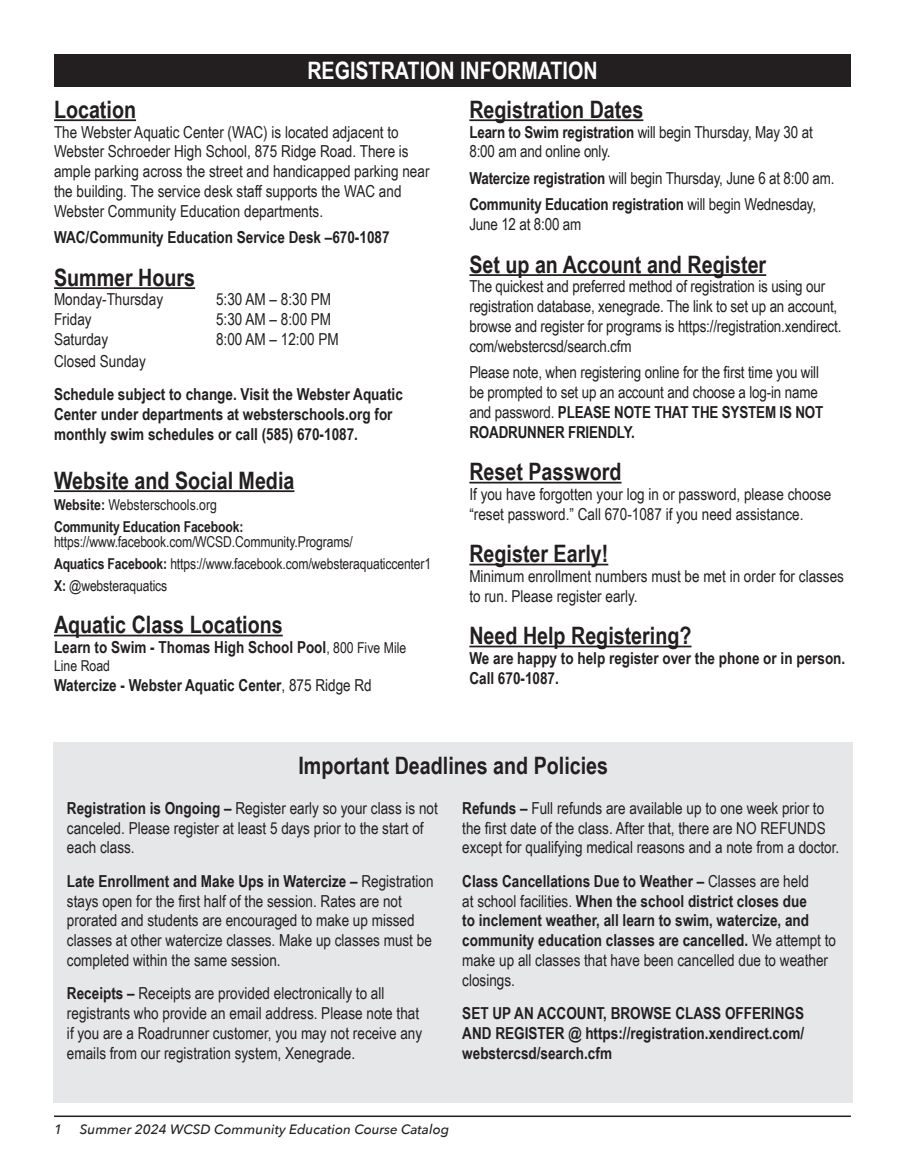
<style>
.page{position:relative;width:905px;height:1175px;background:#fff}
.page>*{position:absolute;margin:0;border:0;box-sizing:border-box;transform-origin:0 0}
.registration_heading{font:700 24px "Arial Narrow";color:#231f20}
.class_heading{font:700 24px "Arial Narrow";color:#231f20}
.class_heading-2{font:700 24px "Arial Narrow";color:#fff}
.Paragraph_Style_1{font:16.5px/19.8px "Arial Narrow";color:#231f20}
.Body_text{font:16.5px/19.8px "Arial Narrow";color:#231f20}
.Body_text-2{font:700 16.5px/19.8px "Arial Narrow";color:#231f20}
.Paragraph_Style_1-2{font:700 16.5px/19.8px "Arial Narrow";color:#231f20}
.registration_heading-2{font:15px/15px "Arial Narrow";letter-spacing:-.01em;color:#231f20}
.Body_text-3{font:15px "Arial Narrow";color:#231f20}
.t1{font:italic 500 13.5px "Avenir Next";color:#231f20}
.s1{font-weight:700}
.s2{font-weight:400;font-size:15px}
.s3{font-weight:400}
</style>
<div class="page">
<hr style="left:54px;top:1115px;width:796px;height:2px;background:#231f20">
<hr style="left:54px;top:119px;width:82px;height:2px;background:#231f20">
<hr style="left:54px;top:287px;width:141px;height:2px;background:#231f20">
<hr style="left:54px;top:490px;width:240px;height:2px;background:#231f20">
<hr style="left:54px;top:634px;width:229px;height:2px;background:#231f20">
<hr style="left:469px;top:119px;width:174px;height:2px;background:#231f20">
<hr style="left:469px;top:274px;width:297px;height:2px;background:#231f20">
<hr style="left:469px;top:482px;width:152px;height:1px;background:#231f20">
<hr style="left:469px;top:563px;width:139px;height:2px;background:#231f20">
<hr style="left:469px;top:645px;width:222px;height:2px;background:#231f20">
<div style="left:53px;top:742px;width:800px;height:360px;background:#e6e7e9"></div>
<div style="left:54px;top:54px;width:796px;height:32px;background:#231f20"></div>
<p class="class_heading-2" style="left:307px;top:52px;width:292px">REGISTRATION INFORMATION</p>
<p class="registration_heading" style="left:54px;top:91px;width:84px">Location</p>
<p class="Paragraph_Style_1" style="left:54px;top:121px;width:377px">The Webster Aquatic Center (WAC) is located adjacent to Webster Schroeder High School, 875 Ridge Road. There is ample parking across the street and handicapped parking near the building. The service desk staff supports the WAC and Webster Community Education departments.</p>
<p class="Paragraph_Style_1-2" style="left:54px;top:227px;width:337px">WAC/Community Education Service Desk –670-1087</p>
<p class="registration_heading" style="left:54px;top:259px;width:143px">Summer Hours</p>
<p class="Body_text" style="left:54px;top:289px;width:111px">Monday-Thursday</p>
<p class="Body_text" style="left:216px;top:289px;width:117px">5:30 AM – 8:30 PM</p>
<p class="Body_text" style="left:54px;top:309px;width:39px">Friday</p>
<p class="Body_text" style="left:216px;top:309px;width:117px">5:30 AM – 8:00 PM</p>
<p class="Body_text" style="left:54px;top:329px;width:56px">Saturday</p>
<p class="Body_text" style="left:216px;top:329px;width:124px">8:00 AM – 12:00 PM</p>
<p class="Body_text" style="left:54px;top:350px;width:93px">Closed Sunday</p>
<p class="Paragraph_Style_1-2" style="left:54px;top:383px;width:350px">Schedule subject to change. Visit the Webster Aquatic<br>Center under departments at websterschools.org for monthly swim schedules or call (585) 670-1087.</p>
<p class="registration_heading" style="left:54px;top:462px;width:242px">Website and Social Media</p>
<p class="registration_heading-2" style="left:54px;top:497px;width:164px"><span class="s1">Website:</span> Websterschools.org</p>
<p class="registration_heading-2" style="left:54px;top:519px;width:300px"><span class="s1">Community Education Facebook: </span>https://www.facebook.com/WCSD.Community.Programs/</p>
<p class="registration_heading-2" style="left:54px;top:555px;width:378px"><span class="s1">Aquatics Facebook:</span> https://www.facebook.com/websteraquaticcenter1</p>
<p class="registration_heading-2" style="left:54px;top:577px;width:115px"><span class="s1">X:</span> @websteraquatics</p>
<p class="registration_heading" style="left:54px;top:606px;width:230px">Aquatic Class Locations</p>
<p class="Body_text-2" style="left:54px;top:636px;width:354px">Learn to Swim - Thomas High School Pool<span class="s2">, 800 Five Mile</span></p>
<p class="Body_text-3" style="left:54px;top:654px;width:58px">Line Road</p>
<p class="Body_text-2" style="left:54px;top:674px;width:319px">Watercize - Webster Aquatic Center<span class="s3">, 875 Ridge Rd</span></p>
<p class="registration_heading" style="left:469px;top:91px;width:175px">Registration Dates</p>
<p class="Paragraph_Style_1" style="left:469px;top:121px;width:345px"><span class="s1">Learn to Swim registration</span> will begin Thursday, May 30 at<br>8:00 am and online only.</p>
<p class="Paragraph_Style_1" style="left:469px;top:167px;width:367px"><span class="s1">Watercize registration</span> will begin Thursday, June 6 at 8:00 am.</p>
<p class="Paragraph_Style_1" style="left:469px;top:194px;width:348px"><span class="s1">Community Education registration</span> will begin Wednesday,<br>June 12 at 8:00 am</p>
<p class="registration_heading" style="left:469px;top:246px;width:298px">Set up an Account and Register</p>
<p class="Paragraph_Style_1" style="left:469px;top:276px;width:373px">The quickest and preferred method of registration is using our registration database, xenegrade. The link to set up an account, browse and register for programs is https://registration.xendirect. com/webstercsd/search.cfm</p>
<p class="Paragraph_Style_1" style="left:469px;top:362px;width:355px">Please note, when registering online for the first time you will be prompted to set up an account and choose a log-in name and password. <span class="s1">PLEASE NOTE THAT THE SYSTEM IS NOT ROADRUNNER FRIENDLY.</span></p>
<p class="registration_heading" style="left:469px;top:453px;width:154px">Reset Password</p>
<p class="Paragraph_Style_1" style="left:469px;top:483px;width:363px">If you have forgotten your log in or password, please choose “reset password.” Call 670-1087 if you need assistance.</p>
<p class="registration_heading" style="left:469px;top:535px;width:140px">Register Early!</p>
<p class="Paragraph_Style_1" style="left:469px;top:565px;width:376px">Minimum enrollment numbers must be met in order for classes to run. Please register early.</p>
<p class="registration_heading" style="left:469px;top:617px;width:223px">Need Help Registering?</p>
<p class="Paragraph_Style_1-2" style="left:469px;top:647px;width:377px">We are happy to help register over the phone or in person.<br>Call 670-1087.</p>
<p class="class_heading" style="left:298px;top:747px;width:311px">Important Deadlines and Policies</p>
<p class="Body_text" style="left:67px;top:797px;width:372px"><span class="s1">Registration is Ongoing –</span> Register early so your class is not canceled. Please register at least 5 days prior to the start of each class.</p>
<p class="Body_text" style="left:67px;top:870px;width:368px"><span class="s1">Late Enrollment and Make Ups in Watercize –</span> Registration stays open for the first half of the session. Rates are not prorated and students are encouraged to make up missed classes at other watercize classes. Make up classes must be completed within the same session.</p>
<p class="Body_text" style="left:67px;top:983px;width:357px"><span class="s1">Receipts –</span> Receipts are provided electronically to all registrants who provide an email address. Please note that if you are a Roadrunner customer, you may not receive any emails from our registration system, Xenegrade.</p>
<p class="Body_text" style="left:462px;top:797px;width:378px"><span class="s1">Refunds –</span> Full refunds are available up to one week prior to the first date of the class. After that, there are NO REFUNDS except for qualifying medical reasons and a note from a doctor.</p>
<p class="Body_text-2" style="left:462px;top:870px;width:375px">Class Cancellations Due to Weather – <span class="s3">Classes are held<br>at school facilities.</span> When the school district closes due<br>to inclement weather, all learn to swim, watercize, and community education classes are cancelled. <span class="s3">We attempt to make up all classes that have been cancelled due to weather closings.</span></p>
<p class="Body_text-2" style="left:462px;top:1002px;width:343px;text-align:justify">SET UP AN ACCOUNT, BROWSE CLASS OFFERINGS AND REGISTER @ https://registration.xendirect.com/ webstercsd/search.cfm</p>
<p class="t1" style="left:54px;top:1117px;width:10px">1</p>
<p class="t1" style="left:80px;top:1117px;width:371px">Summer 2024 WCSD Community Education Course Catalog</p>
</div>
